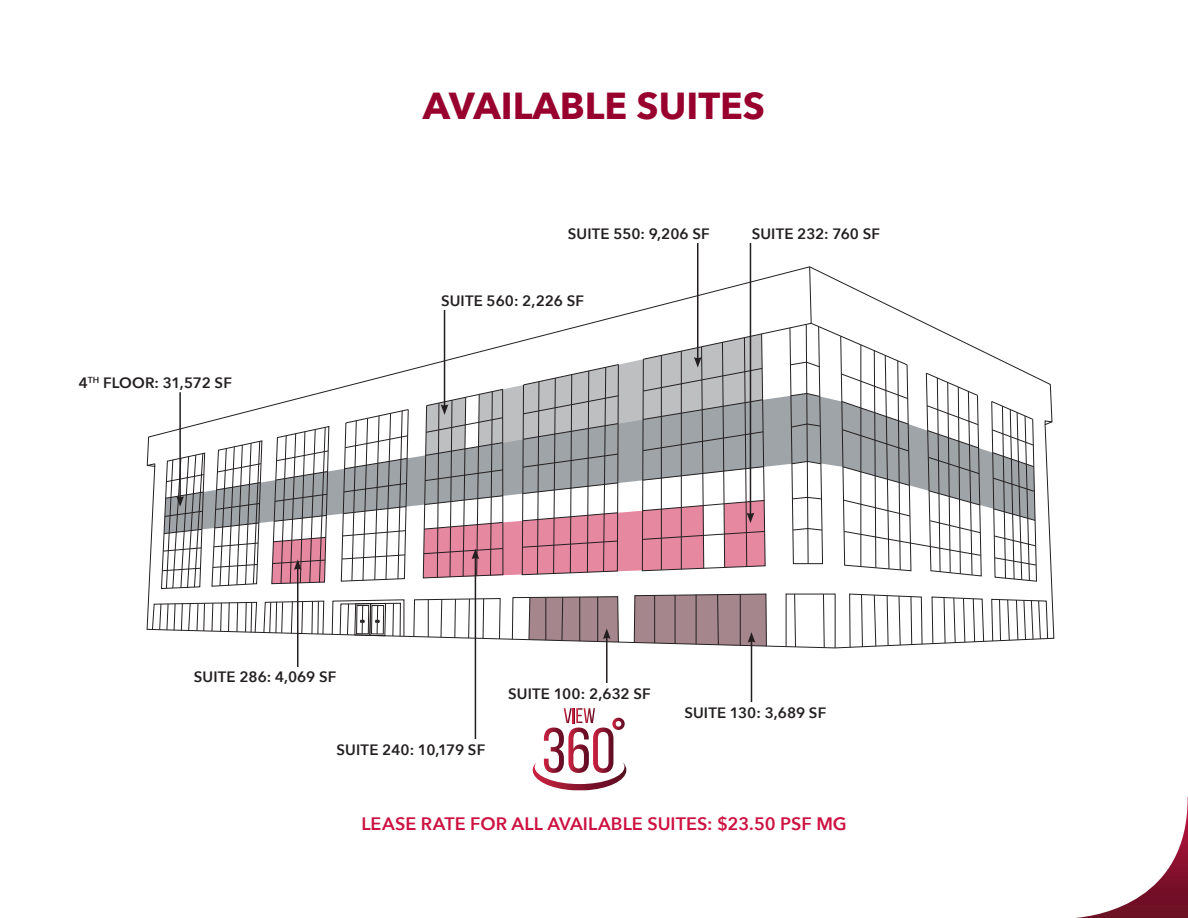
<style>
.page{position:relative;width:1188px;height:918px;background:#fff}
.page>*{position:absolute;margin:0;border:0;box-sizing:border-box;transform-origin:0 0}
.t1{font:700 37.5px "Avenir Next";color:#98012d}
.Body_Copy{font:600 18px "Avenir Next";letter-spacing:.005em;color:#cd1141}
.Body_Copy-2{font:600 15px "Avenir Next";letter-spacing:.005em;color:#231f20}
</style>
<div class="page">
<svg style="left:147px;top:266px;width:907px;height:382px"></svg>
<svg style="left:212px;top:441px;width:50px;height:146px"></svg>
<svg style="left:341px;top:409px;width:68px;height:172px"></svg>
<svg style="left:1045px;top:421px;width:7px;height:4px"></svg>
<svg style="left:152px;top:602px;width:105px;height:31px"></svg>
<svg style="left:264px;top:601px;width:60px;height:33px"></svg>
<svg style="left:414px;top:598px;width:86px;height:41px"></svg>
<hr style="left:428px;top:600px;width:1px;height:37px;background:#231f20">
<svg style="left:786px;top:594px;width:49px;height:54px"></svg>
<svg style="left:849px;top:594px;width:73px;height:54px"></svg>
<svg style="left:932px;top:597px;width:52px;height:47px"></svg>
<svg style="left:991px;top:599px;width:57px;height:42px"></svg>
<svg style="left:332px;top:600px;width:72px;height:37px"></svg>
<svg style="left:1076px;top:797px;width:112px;height:121px"></svg>
<hr style="left:697px;top:233px;width:2px;height:126px;background:#231f20">
<div style="left:557px;top:224px;width:163px;height:19px;background:#fff"></div>
<hr style="left:297px;top:568px;width:2px;height:109px;background:#231f20">
<svg style="left:271px;top:426px;width:58px;height:158px"></svg>
<div style="left:189px;top:667px;width:152px;height:20px;background:#fff"></div>
<hr style="left:606px;top:637px;width:2px;height:59px;background:#231f20">
<svg style="left:512px;top:596px;width:107px;height:46px;background:#a68f94"></svg>
<div style="left:503px;top:684px;width:153px;height:19px;background:#fff"></div>
<hr style="left:751px;top:640px;width:1px;height:72px;background:#231f20">
<svg style="left:634px;top:594px;width:133px;height:52px;background:#9d8087"></svg>
<div style="left:679px;top:703px;width:153px;height:19px;background:#fff"></div>
<hr style="left:475px;top:557px;width:1px;height:192px;background:#231f20">
<div style="left:335px;top:740px;width:152px;height:19px;background:#fff"></div>
<hr style="left:750px;top:233px;width:1px;height:282px;background:#231f20">
<svg style="left:423px;top:267px;width:614px;height:314px"></svg>
<div style="left:734px;top:224px;width:163px;height:19px;background:#fff"></div>
<svg style="left:533px;top:708px;width:93px;height:82px"></svg>
<hr style="left:179px;top:392px;width:2px;height:107px;background:#231f20">
<svg style="left:147px;top:453px;width:58px;height:136px"></svg>
<div style="left:74px;top:373px;width:163px;height:15px;background:#fff"></div>
<h2 class="t1" style="left:423px;top:73px;width:344px">AVAILABLE SUITES</h2>
<p class="Body_Copy-2" style="left:79px;top:370px;width:155px">4<sup>TH</sup> FLOOR: 31,572 SF</p>
<p class="Body_Copy-2" style="left:568px;top:221px;width:143px">SUITE 550: 9,206 SF</p>
<p class="Body_Copy-2" style="left:441px;top:288px;width:144px">SUITE 560: 2,226 SF</p>
<p class="Body_Copy-2" style="left:752px;top:221px;width:130px">SUITE 232: 760 SF</p>
<p class="Body_Copy-2" style="left:194px;top:664px;width:144px">SUITE 286: 4,069 SF</p>
<p class="Body_Copy-2" style="left:508px;top:681px;width:144px">SUITE 100: 2,632 SF</p>
<p class="Body_Copy-2" style="left:684px;top:700px;width:143px">SUITE 130: 3,689 SF</p>
<p class="Body_Copy-2" style="left:337px;top:737px;width:150px">SUITE 240: 10,179 SF</p>
<p class="Body_Copy" style="left:361px;top:808px;width:487px">LEASE RATE FOR ALL AVAILABLE SUITES: $23.50 PSF MG</p>
</div>
